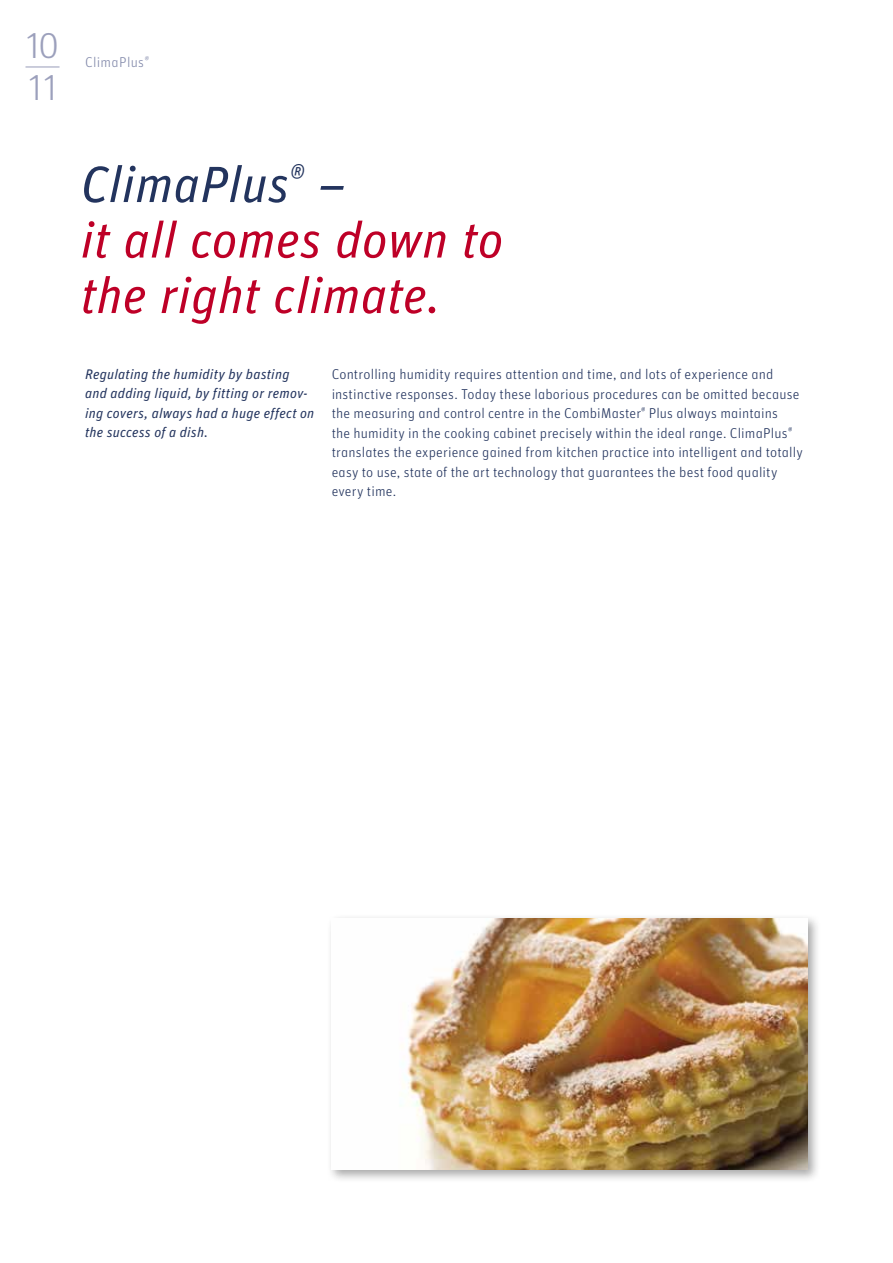
<style>
.page{position:relative;width:893px;height:1263px;background:#fff}
.page>*{position:absolute;margin:0;border:0;box-sizing:border-box;transform-origin:0 0}
.t1{font:italic 51px/55.5px "Unit Pro";letter-spacing:.005em;color:#be0027}
.t2{font:300 36px/41.2px "Unit Pro";color:#9ca0bc}
.t3{font:300 14.25px/19.5px "Unit Pro";letter-spacing:.01em;color:#23345e}
.t4{font:300 14.25px "Unit Pro";letter-spacing:.02em;color:#838aab}
.t5{font:italic 13.95px/19.5px "Unit Pro";letter-spacing:.015em;color:#23345e}
.s1{color:#23345e}
</style>
<div class="page">
<hr style="left:26px;top:66px;width:34px;height:1px;background:#9ca0bc">
<div style="left:327px;top:914px;width:495px;height:269px;background:#000;opacity:.35"></div>
<img style="left:332px;top:918px;width:476px;height:251px">
<h2 class="t2" style="left:26px;top:25px;width:34px">10<br>11</h2>
<p class="t4" style="left:85px;top:54px;width:65px">ClimaPlus<sup>®</sup></p>
<h1 class="t1" style="left:81px;top:156px;width:424px"><span class="s1">ClimaPlus</span><sup>®</sup> <span class="s1">–<br></span>it all comes down to the right climate.</h1>
<p class="t5" style="left:85px;top:364px;width:231px">Regulating the humidity by basting and adding liquid, by fitting or remov&shy;ing covers, always had a huge effect on the success of a dish.</p>
<p class="t3" style="left:332px;top:364px;width:473px">Controlling humidity requires attention and time, and lots of experience and instinctive responses. Today these laborious procedures can be omitted because the measuring and control centre in the CombiMaster<sup>®</sup> Plus always maintains<br>the humidity in the cooking cabinet precisely within the ideal range. ClimaPlus<sup>® </sup>translates the experience gained from kitchen practice into intelligent and totally easy to use, state of the art technology that guarantees the best food quality every time.</p>
</div>
